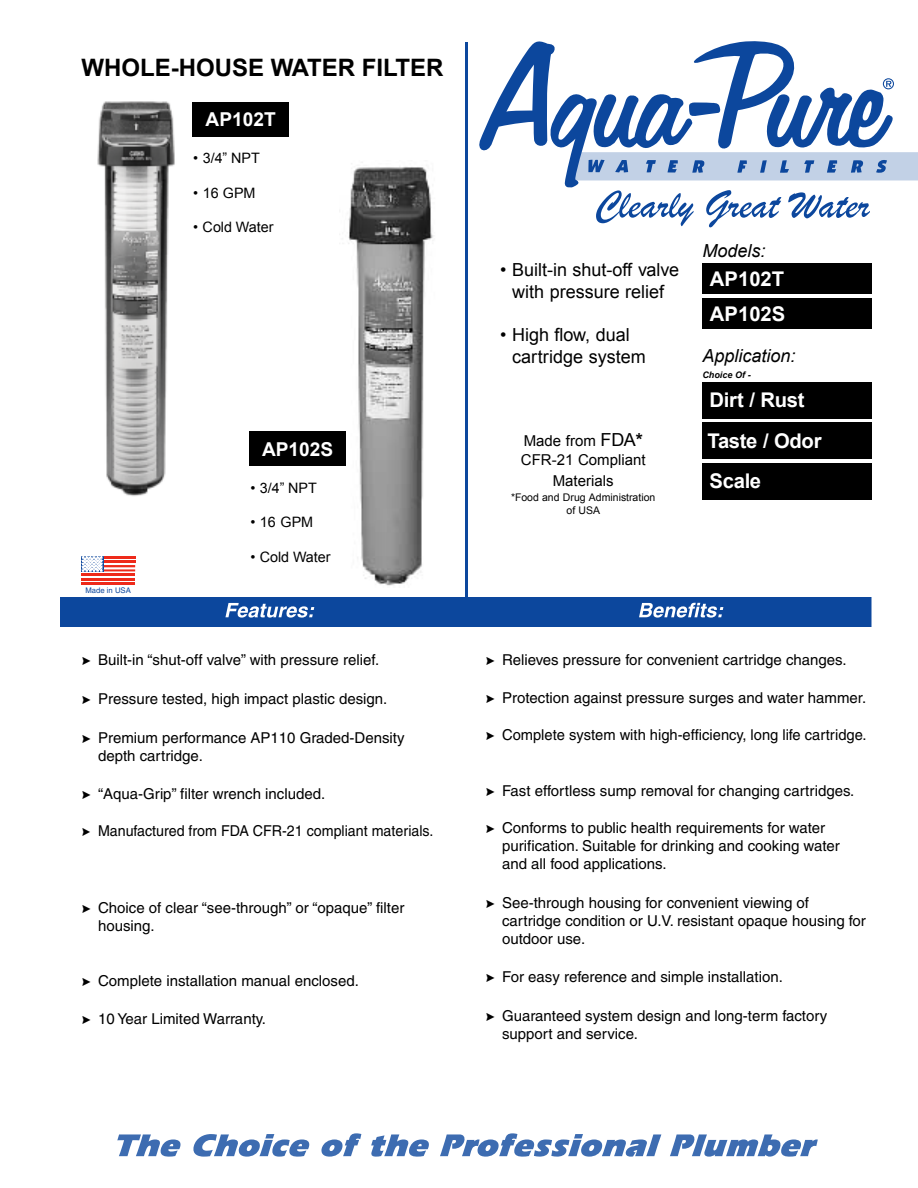
<style>
.page{position:relative;width:918px;height:1188px;background:#fff}
.page>*{position:absolute;margin:0;border:0;box-sizing:border-box;transform-origin:0 0}
.t1{font:700 24px "Arial";color:#000}
.t2{font:700 20.25px/40.5px "Arial";letter-spacing:-.015em;color:#fff}
.t3{font:700 19.2px "Arial";color:#fff}
.t4{font:18px/21.6px "Arial";color:#000;text-align:center}
.t5{font:italic 18px "Arial";color:#000}
.t6{font:15px/18px "Helvetica";color:#000}
.t7{font:15px "Helvetica";color:#000;scale:.95 1}
.t8{font:15px/19.8px "Arial";color:#000;text-align:center}
.t9{font:14.4px "Arial";color:#000}
.t10{font:10.5px/12.6px "Arial";color:#000;text-align:center}
.t11{font:italic 700 9px "Arial";color:#000}
.t12{font:7.65px "Helvetica";color:#0c479d}
.s1{font-size:18px}
.s2{font-weight:700;font-size:18px}
</style>
<div class="page">
<svg style="left:479px;top:41px;width:439px;height:186px"></svg>
<hr style="left:465px;top:42px;width:3px;height:555px;background:#0c479d">
<div style="left:60px;top:597px;width:812px;height:30px;background:#0c479d"></div>
<svg style="left:117px;top:1134px;width:64px;height:23px"></svg>
<svg style="left:193px;top:1134px;width:117px;height:23px"></svg>
<svg style="left:321px;top:1133px;width:40px;height:24px"></svg>
<svg style="left:371px;top:1134px;width:58px;height:23px"></svg>
<svg style="left:440px;top:1133px;width:221px;height:24px"></svg>
<svg style="left:670px;top:1134px;width:148px;height:23px"></svg>
<hr style="left:103px;top:556px;width:32px;height:2px;background:#ee2a1a">
<hr style="left:103px;top:561px;width:32px;height:2px;background:#ee2a1a">
<hr style="left:103px;top:565px;width:32px;height:2px;background:#ee2a1a">
<hr style="left:103px;top:569px;width:32px;height:2px;background:#ee2a1a">
<hr style="left:81px;top:574px;width:54px;height:2px;background:#ee2a1a">
<hr style="left:81px;top:578px;width:54px;height:2px;background:#ee2a1a">
<hr style="left:81px;top:582px;width:54px;height:3px;background:#ee2a1a">
<svg style="left:81px;top:556px;width:22px;height:15px"></svg>
<svg style="left:82px;top:556px;width:20px;height:15px"></svg>
<div style="left:702px;top:298px;width:170px;height:30px;background:#000"></div>
<div style="left:702px;top:382px;width:170px;height:36px;background:#000"></div>
<div style="left:702px;top:422px;width:170px;height:37px;background:#000"></div>
<div style="left:702px;top:463px;width:170px;height:36px;background:#000"></div>
<div style="left:193px;top:102px;width:96px;height:35px;background:#000"></div>
<img style="left:339px;top:162px;width:95px;height:424px">
<div style="left:250px;top:432px;width:96px;height:34px;background:#000"></div>
<div style="left:702px;top:263px;width:170px;height:31px;background:#000"></div>
<img style="left:97px;top:101px;width:78px;height:395px">
<h1 class="t1" style="left:81px;top:51px;width:364px">WHOLE-HOUSE WATER FILTER</h1>
<p class="t3" style="left:206px;top:106px;width:72px">AP102T</p>
<p class="t9" style="left:193px;top:148px;width:68px">• 3/4” NPT</p>
<p class="t9" style="left:193px;top:183px;width:64px">• 16 GPM</p>
<p class="t9" style="left:193px;top:217px;width:82px">• Cold Water</p>
<p class="t12" style="left:85px;top:586px;width:47px">Made in USA</p>
<p class="t3" style="left:262px;top:436px;width:73px">AP102S</p>
<p class="t9" style="left:250px;top:478px;width:68px">• 3/4” NPT</p>
<p class="t9" style="left:250px;top:512px;width:64px">• 16 GPM</p>
<p class="t9" style="left:250px;top:547px;width:82px">• Cold Water</p>
<p class="t6" style="left:98px;top:651px;width:283px">Built-in “shut-off valve” with pressure relief.</p>
<p class="t6" style="left:98px;top:690px;width:291px">Pressure tested, high impact plastic design.</p>
<p class="t6" style="left:98px;top:729px;width:308px">Premium performance AP110 Graded-Density depth cartridge.</p>
<p class="t6" style="left:98px;top:784px;width:229px">“Aqua-Grip” filter wrench included.</p>
<p class="t7" style="left:98px;top:822px;width:355px">Manufactured from FDA CFR-21 compliant materials.</p>
<p class="t6" style="left:98px;top:898px;width:308px">Choice of clear “see-through” or “opaque” filter housing.</p>
<p class="t6" style="left:98px;top:972px;width:262px">Complete installation manual enclosed.</p>
<p class="t6" style="left:98px;top:1009px;width:169px">10 Year Limited Warranty.</p>
<p class="t4" style="left:500px;top:259px;width:180px">• Built-in shut-off valve with pressure relief</p>
<p class="t4" style="left:512px;top:324px;width:135px;text-align:left;text-indent:-12px">• High flow, dual cartridge system</p>
<p class="t8" style="left:521px;top:431px;width:126px">Made from <span class="s1">FDA</span><span class="s2">*<br></span>CFR-21 Compliant<br>Materials</p>
<p class="t10" style="left:511px;top:491px;width:146px">*Food and Drug Administration of USA</p>
<p class="t5" style="left:702px;top:239px;width:65px">Models:</p>
<h2 class="t2" style="left:710px;top:259px;width:76px">AP102T</h2>
<h2 class="t2" style="left:710px;top:294px;width:77px">AP102S</h2>
<p class="t5" style="left:702px;top:344px;width:95px">Application:</p>
<h2 class="t2" style="left:708px;top:380px;width:115px">Dirt / Rust<br>Taste / Odor<br>Scale</h2>
<p class="t11" style="left:702px;top:368px;width:50px">Choice Of -</p>
<p class="t6" style="left:502px;top:651px;width:346px">Relieves pressure for convenient cartridge changes.</p>
<p class="t6" style="left:502px;top:688px;width:366px">Protection against pressure surges and water hammer.</p>
<p class="t6" style="left:502px;top:726px;width:366px">Complete system with high-efficiency, long life cartridge.</p>
<p class="t6" style="left:502px;top:781px;width:354px">Fast effortless sump removal for changing cartridges.</p>
<p class="t6" style="left:502px;top:819px;width:339px">Conforms to public health requirements for water purification. Suitable for drinking and cooking water and all food applications.</p>
<p class="t6" style="left:502px;top:894px;width:365px">See-through housing for convenient viewing of cartridge condition or U.V. resistant opaque housing for outdoor use.</p>
<p class="t6" style="left:502px;top:967px;width:282px">For easy reference and simple installation.</p>
<p class="t6" style="left:502px;top:1006px;width:327px">Guaranteed system design and long-term factory support and service.</p>
</div>
